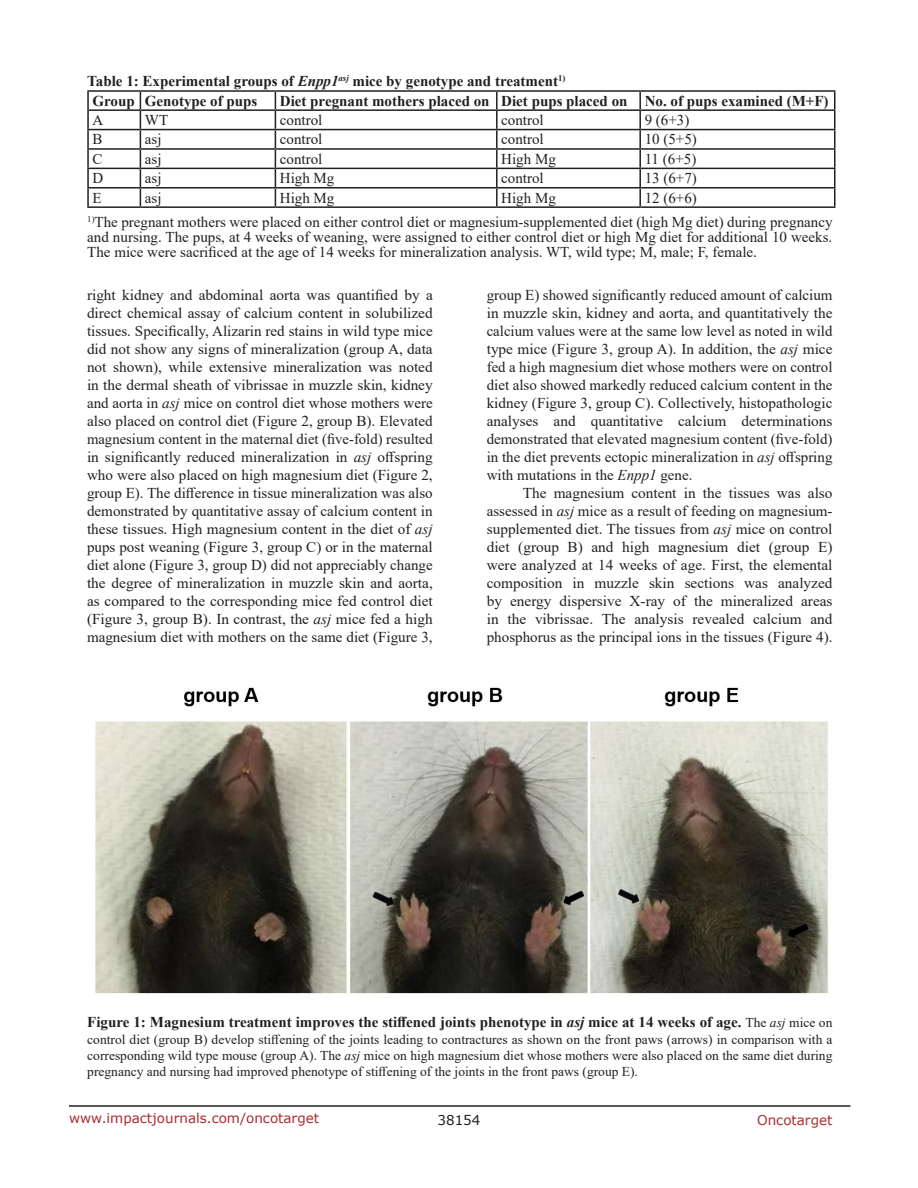
<style>
.page{position:relative;width:918px;height:1188px;background:#fff}
.page>*{position:absolute;margin:0;border:0;box-sizing:border-box;transform-origin:0 0}
.BodyText{font:15px/18px "Times New Roman";color:#221f22;text-align:justify}
.TableText{font:15px/15px "Times New Roman";color:#221f22;text-align:justify}
.FigureText{font:700 15px "Times New Roman";color:#221f22}
.TableText-2{font:700 15px "Times New Roman";color:#221f22}
.TableHeading{font:700 15px "Times New Roman";color:#221f22}
.FigureText-2{font:13.5px/16.2px "Times New Roman";color:#221f22;text-align:justify}
.t1{font:13.5px "Verdana";color:#ac2b31}
.t2{font:13.5px "Verdana";color:#221f22}
.s1{font-style:italic}
.s2{font-weight:400;font-size:13.5px}
.s3{font-weight:400;font-style:italic;font-size:13.5px}
</style>
<div class="page">
<hr style="left:69px;top:1105px;width:781px;height:2px;background:#231f20">
<img style="left:95px;top:687px;width:733px;height:307px">
<hr style="left:87px;top:90px;width:53px;height:2px;background:#221f22">
<hr style="left:140px;top:90px;width:135px;height:2px;background:#221f22">
<hr style="left:275px;top:90px;width:222px;height:2px;background:#221f22">
<hr style="left:497px;top:90px;width:143px;height:2px;background:#221f22">
<hr style="left:640px;top:90px;width:195px;height:2px;background:#221f22">
<hr style="left:87px;top:206px;width:53px;height:2px;background:#221f22">
<hr style="left:140px;top:206px;width:135px;height:2px;background:#221f22">
<hr style="left:275px;top:206px;width:222px;height:2px;background:#221f22">
<hr style="left:497px;top:206px;width:143px;height:2px;background:#221f22">
<hr style="left:640px;top:206px;width:195px;height:2px;background:#221f22">
<svg style="left:87px;top:92px;width:749px;height:114px"></svg>
<p class="TableHeading" style="left:87px;top:70px;width:480px">Table 1: Experimental groups of <span class="s1">Enpp1</span><sup>asj</sup> mice by genotype and treatment<sup>1)</sup></p>
<p class="TableText-2" style="left:93px;top:90px;width:44px">Group</p>
<p class="TableText-2" style="left:145px;top:90px;width:114px">Genotype of pups</p>
<p class="TableText-2" style="left:280px;top:90px;width:211px">Diet pregnant mothers placed on</p>
<p class="TableText-2" style="left:501px;top:90px;width:128px">Diet pups placed on</p>
<p class="TableText-2" style="left:645px;top:90px;width:185px">No. of pups examined (M+F)</p>
<p class="TableText" style="left:93px;top:112px;width:12px">A</p>
<p class="TableText" style="left:145px;top:112px;width:25px">WT</p>
<p class="TableText" style="left:280px;top:112px;width:44px">control</p>
<p class="TableText" style="left:501px;top:112px;width:44px">control</p>
<p class="TableText" style="left:645px;top:112px;width:46px">9 (6+3)</p>
<p class="TableText" style="left:93px;top:131px;width:12px">B</p>
<p class="TableText" style="left:145px;top:131px;width:18px">asj</p>
<p class="TableText" style="left:280px;top:131px;width:44px">control</p>
<p class="TableText" style="left:501px;top:131px;width:44px">control</p>
<p class="TableText" style="left:645px;top:131px;width:54px">10 (5+5)</p>
<p class="TableText" style="left:93px;top:151px;width:12px">C</p>
<p class="TableText" style="left:145px;top:151px;width:18px">asj</p>
<p class="TableText" style="left:280px;top:151px;width:44px">control</p>
<p class="TableText" style="left:501px;top:151px;width:56px">High Mg</p>
<p class="TableText" style="left:645px;top:151px;width:53px">11 (6+5)</p>
<p class="TableText" style="left:93px;top:170px;width:12px">D</p>
<p class="TableText" style="left:145px;top:170px;width:18px">asj</p>
<p class="TableText" style="left:280px;top:170px;width:56px">High Mg</p>
<p class="TableText" style="left:501px;top:170px;width:44px">control</p>
<p class="TableText" style="left:645px;top:170px;width:54px">13 (6+7)</p>
<p class="TableText" style="left:93px;top:190px;width:11px">E</p>
<p class="TableText" style="left:145px;top:190px;width:18px">asj</p>
<p class="TableText" style="left:280px;top:190px;width:56px">High Mg</p>
<p class="TableText" style="left:501px;top:190px;width:56px">High Mg</p>
<p class="TableText" style="left:645px;top:190px;width:54px">12 (6+6)</p>
<p class="TableText" style="left:87px;top:214px;width:747px"><sup>1)</sup>The pregnant mothers were placed on either control diet or magnesium-supplemented diet (high Mg diet) during pregnancy and nursing. The pups, at 4 weeks of weaning, were assigned to either control diet or high Mg diet for additional 10 weeks.<br>The mice were sacrificed at the age of 14 weeks for mineralization analysis. WT, wild type; M, male; F, female.</p>
<p class="BodyText" style="left:87px;top:286px;width:347px">right kidney and abdominal aorta was quantified by a direct chemical assay of calcium content in solubilized tissues. Specifically, Alizarin red stains in wild type mice did not show any signs of mineralization (group A, data not shown), while extensive mineralization was noted in the dermal sheath of vibrissae in muzzle skin, kidney and aorta in <span class="s1">asj</span> mice on control diet whose mothers were also placed on control diet (Figure 2, group B). Elevated magnesium content in the maternal diet (five-fold) resulted in significantly reduced mineralization in <span class="s1">asj</span> offspring who were also placed on high magnesium diet (Figure 2, group E). The difference in tissue mineralization was also demonstrated by quantitative assay of calcium content in these tissues. High magnesium content in the diet of <span class="s1">asj </span>pups post weaning (Figure 3, group C) or in the maternal diet alone (Figure 3, group D) did not appreciably change the degree of mineralization in muzzle skin and aorta, as compared to the corresponding mice fed control diet (Figure 3, group B). In contrast, the <span class="s1">asj</span> mice fed a high magnesium diet with mothers on the same diet (Figure 3,</p>
<p class="BodyText" style="left:487px;top:286px;width:347px">group E) showed significantly reduced amount of calcium in muzzle skin, kidney and aorta, and quantitatively the calcium values were at the same low level as noted in wild type mice (Figure 3, group A). In addition, the <span class="s1">asj</span> mice fed a high magnesium diet whose mothers were on control diet also showed markedly reduced calcium content in the kidney (Figure 3, group C). Collectively, histopathologic analyses and quantitative calcium determinations demonstrated that elevated magnesium content (five-fold) in the diet prevents ectopic mineralization in <span class="s1">asj</span> offspring with mutations in the <span class="s1">Enpp1</span> gene.</p>
<p class="BodyText" style="left:487px;top:484px;width:347px;text-indent:36px">The magnesium content in the tissues was also assessed in <span class="s1">asj</span> mice as a result of feeding on magnesium&shy;supplemented diet. The tissues from <span class="s1">asj</span> mice on control diet (group B) and high magnesium diet (group E) were analyzed at 14 weeks of age. First, the elemental composition in muzzle skin sections was analyzed by energy dispersive X-ray of the mineralized areas in the vibrissae. The analysis revealed calcium and phosphorus as the principal ions in the tissues (Figure 4).</p>
<p class="FigureText" style="left:87px;top:1012px;width:747px">Figure 1: Magnesium treatment improves the stiffened joints phenotype in <span class="s1">asj</span> mice at 14 weeks of age. <span class="s2">The</span> <span class="s3">asj</span> <span class="s2">mice on</span></p>
<p class="FigureText-2" style="left:87px;top:1031px;width:747px">control diet (group B) develop stiffening of the joints leading to contractures as shown on the front paws (arrows) in comparison with a corresponding wild type mouse (group A). The <span class="s1">asj</span> mice on high magnesium diet whose mothers were also placed on the same diet during pregnancy and nursing had improved phenotype of stiffening of the joints in the front paws (group E).</p>
<p class="t1" style="left:69px;top:1109px;width:252px">www.impactjournals.com/oncotarget</p>
<p class="t2" style="left:438px;top:1111px;width:44px">38154</p>
<p class="t1" style="left:757px;top:1111px;width:77px">Oncotarget</p>
</div>
